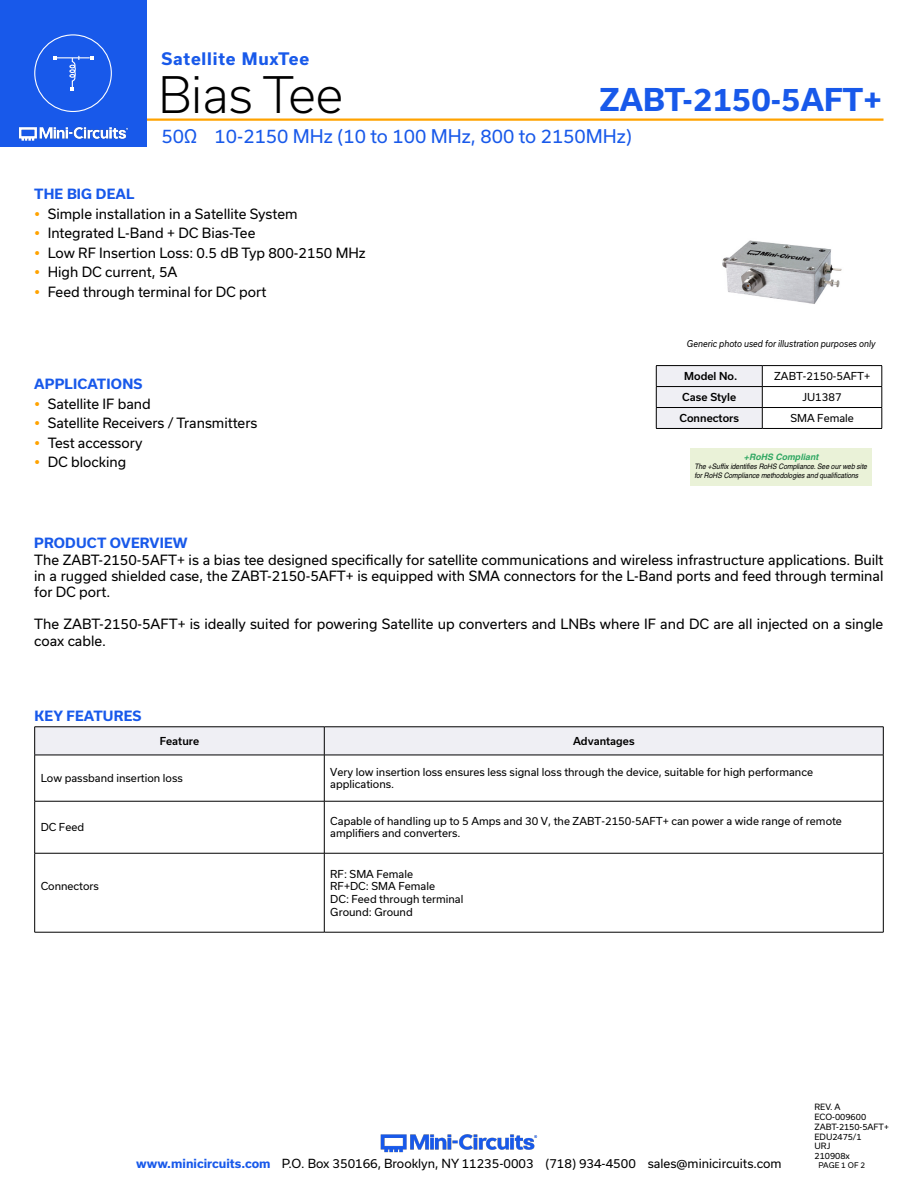
<style>
.page{position:relative;width:918px;height:1188px;background:#fff}
.page>*{position:absolute;margin:0;border:0;box-sizing:border-box;transform-origin:0 0}
.t1{font:300 48px "Usual";color:#000}
.t2{font:700 30px "Usual";color:#1859ea}
.Frequency{font:18px "Usual";color:#1859ea}
.t3{font:700 16.5px "Usual";letter-spacing:.05em;color:#1859ea}
.Regular_Copy{font:13.5px/16.2px "Usual";color:#000;text-align:justify}
.Blue_Headers{font:700 13.5px "Usual";letter-spacing:.015em;color:#1859ea}
.t4{font:12px "Usual";color:#000}
.Table_Body_Left_Just{font:10.5px/12.6px "Usual";color:#000}
.Table_Header_Center{font:500 10.5px "Usual";color:#000}
.Table_Body_Center{font:10.5px "Usual";color:#000}
.t5{font:italic 9px "Usual";color:#000;scale:.9 1}
.t6{font:italic 700 8.85px "Helvetica";color:rgb(0 148 68/.8)}
.t7{font:8.25px "Usual";color:#000}
.t8{font:italic 7.5px/9px "Helvetica";letter-spacing:-.005em;color:#000;scale:.9 1}
.t9{font:7.5px "Usual";color:#000}
.s1{font-weight:700;color:#1859ea}
</style>
<div class="page">
<hr style="left:129px;top:118px;width:755px;height:3px;background:#ffa300">
<hr style="left:917px;top:0;width:1px;height:147px;background:#1859ea">
<div style="left:0;top:0;width:147px;height:147px;background:#1859ea"></div>
<img style="left:18px;top:126px;width:111px;height:15px">
<div style="left:34px;top:34px;width:78px;height:78px;border:1px solid #fff;border-radius:50%"></div>
<hr style="left:55px;top:57px;width:35px;height:1px;background:#fff">
<svg style="left:53px;top:56px;width:4px;height:4px"></svg>
<svg style="left:90px;top:56px;width:3px;height:4px"></svg>
<svg style="left:69px;top:56px;width:10px;height:35px"></svg>
<img style="left:380px;top:1134px;width:158px;height:19px">
<img style="left:722px;top:240px;width:120px;height:64px">
<div style="left:691px;top:448px;width:181px;height:38px;background:#eaf2d8"></div>
<hr style="left:762px;top:365px;width:120px;height:1px;background:#000">
<hr style="left:762px;top:386px;width:120px;height:1px;background:#000">
<svg style="left:882px;top:366px;width:1px;height:62px"></svg>
<hr style="left:762px;top:407px;width:120px;height:1px;background:#000">
<hr style="left:762px;top:428px;width:120px;height:1px;background:#000">
<hr style="left:656px;top:365px;width:106px;height:1px;background:#000">
<div style="left:656px;top:366px;width:107px;height:62px;background:#efeff4"></div>
<hr style="left:656px;top:386px;width:106px;height:1px;background:#000">
<hr style="left:656px;top:407px;width:106px;height:1px;background:#000">
<hr style="left:656px;top:428px;width:106px;height:1px;background:#000">
<svg style="left:34px;top:727px;width:850px;height:28px"></svg>
<hr style="left:34px;top:755px;width:290px;height:1px;background:#000">
<hr style="left:34px;top:755px;width:1px;height:46px;background:#000">
<hr style="left:324px;top:755px;width:559px;height:1px;background:#000">
<hr style="left:324px;top:755px;width:1px;height:46px;background:#000">
<hr style="left:883px;top:755px;width:1px;height:46px;background:#000">
<hr style="left:34px;top:801px;width:290px;height:1px;background:#000">
<hr style="left:34px;top:801px;width:1px;height:52px;background:#000">
<hr style="left:324px;top:801px;width:559px;height:1px;background:#000">
<hr style="left:324px;top:801px;width:1px;height:52px;background:#000">
<hr style="left:883px;top:801px;width:1px;height:52px;background:#000">
<hr style="left:34px;top:853px;width:290px;height:1px;background:#000">
<hr style="left:34px;top:853px;width:1px;height:79px;background:#000">
<hr style="left:324px;top:853px;width:559px;height:1px;background:#000">
<hr style="left:324px;top:853px;width:1px;height:79px;background:#000">
<hr style="left:883px;top:853px;width:1px;height:79px;background:#000">
<hr style="left:34px;top:932px;width:290px;height:1px;background:#000">
<hr style="left:324px;top:932px;width:559px;height:1px;background:#000">
<p class="t3" style="left:161px;top:49px;width:149px">Satellite MuxTee</p>
<h1 class="t1" style="left:158px;top:67px;width:186px">Bias Tee</h1>
<h2 class="t2" style="left:600px;top:82px;width:284px">ZABT-2150-5AFT+</h2>
<p class="Frequency" style="left:161px;top:126px;width:472px">50Ω 10-2150 MHz (10 to 100 MHz, 800 to 2150MHz)</p>
<p class="Blue_Headers" style="left:34px;top:186px;width:102px">THE BIG DEAL</p>
<p class="Regular_Copy" style="left:48px;top:205px;width:251px">Simple installation in a Satellite System</p>
<p class="Regular_Copy" style="left:48px;top:225px;width:209px">Integrated L-Band + DC Bias-Tee</p>
<p class="Regular_Copy" style="left:48px;top:244px;width:320px">Low RF Insertion Loss: 0.5 dB Typ 800-2150 MHz</p>
<p class="Regular_Copy" style="left:48px;top:264px;width:131px">High DC current, 5A</p>
<p class="Regular_Copy" style="left:48px;top:283px;width:220px">Feed through terminal for DC port</p>
<p class="Blue_Headers" style="left:34px;top:376px;width:110px">APPLICATIONS</p>
<p class="Regular_Copy" style="left:48px;top:395px;width:105px">Satellite IF band</p>
<p class="Regular_Copy" style="left:48px;top:415px;width:211px">Satellite Receivers / Transmitters</p>
<p class="Regular_Copy" style="left:48px;top:434px;width:96px">Test accessory</p>
<p class="Regular_Copy" style="left:48px;top:454px;width:80px">DC blocking</p>
<p class="t5" style="left:687px;top:338px;width:211px">Generic photo used for illustration purposes only</p>
<p class="Table_Header_Center" style="left:684px;top:370px;width:55px">Model No.</p>
<p class="Table_Body_Center" style="left:774px;top:370px;width:98px">ZABT-2150-5AFT+</p>
<p class="Table_Header_Center" style="left:682px;top:391px;width:55px">Case Style</p>
<p class="Table_Body_Center" style="left:802px;top:391px;width:41px">JU1387</p>
<p class="Table_Header_Center" style="left:680px;top:412px;width:61px">Connectors</p>
<p class="Table_Body_Center" style="left:790px;top:412px;width:65px">SMA Female</p>
<p class="t6" style="left:744px;top:451px;width:76px">+RoHS Compliant</p>
<p class="t8" style="left:694px;top:462px;width:193px">The +Suffix identifies RoHS Compliance. See our web site for RoHS Compliance methodologies and qualifications</p>
<p class="Blue_Headers" style="left:34px;top:535px;width:155px">PRODUCT OVERVIEW</p>
<p class="Regular_Copy" style="left:34px;top:551px;width:851px">The ZABT-2150-5AFT+ is a bias tee designed specifically for satellite communications and wireless infrastructure applications. Built in a rugged shielded case, the ZABT-2150-5AFT+ is equipped with SMA connectors for the L-Band ports and feed through terminal for DC port.</p>
<p class="Regular_Copy" style="left:34px;top:616px;width:851px">The ZABT-2150-5AFT+ is ideally suited for powering Satellite up converters and LNBs where IF and DC are all injected on a single coax cable.</p>
<p class="Blue_Headers" style="left:34px;top:708px;width:108px">KEY FEATURES</p>
<p class="Table_Header_Center" style="left:160px;top:735px;width:41px">Feature</p>
<p class="Table_Header_Center" style="left:573px;top:735px;width:63px">Advantages</p>
<p class="Table_Body_Left_Just" style="left:41px;top:772px;width:144px">Low passband insertion loss</p>
<p class="Table_Body_Left_Just" style="left:330px;top:765px;width:484px">Very low insertion loss ensures less signal loss through the device, suitable for high performance applications.</p>
<p class="Table_Body_Left_Just" style="left:41px;top:821px;width:45px">DC Feed</p>
<p class="Table_Body_Left_Just" style="left:330px;top:815px;width:513px">Capable of handling up to 5 Amps and 30 V, the ZABT-2150-5AFT+ can power a wide range of remote amplifiers and converters.</p>
<p class="Table_Body_Left_Just" style="left:41px;top:880px;width:60px">Connectors</p>
<p class="Table_Body_Left_Just" style="left:330px;top:868px;width:84px">RF: SMA Female</p>
<p class="Table_Body_Left_Just" style="left:330px;top:880px;width:106px">RF+DC: SMA Female</p>
<p class="Table_Body_Left_Just" style="left:330px;top:893px;width:135px">DC: Feed through terminal</p>
<p class="Table_Body_Left_Just" style="left:330px;top:905px;width:84px">Ground: Ground</p>
<p class="t7" style="left:814px;top:1102px;width:28px">REV. A</p>
<p class="t7" style="left:814px;top:1112px;width:53px">ECO-009600</p>
<p class="t7" style="left:814px;top:1122px;width:76px">ZABT-2150-5AFT+</p>
<p class="t7" style="left:814px;top:1132px;width:49px">EDU2475/1</p>
<p class="t7" style="left:814px;top:1142px;width:17px">URJ</p>
<p class="t7" style="left:814px;top:1152px;width:37px">210908x</p>
<p class="t4" style="left:136px;top:1157px;width:647px"><span class="s1">www.minicircuits.com</span> P.O. Box 350166, Brooklyn, NY 11235-0003 (718) 934-4500 sales@minicircuits.com</p>
<p class="t9" style="left:819px;top:1161px;width:48px">PAGE 1 OF 2</p>
</div>
